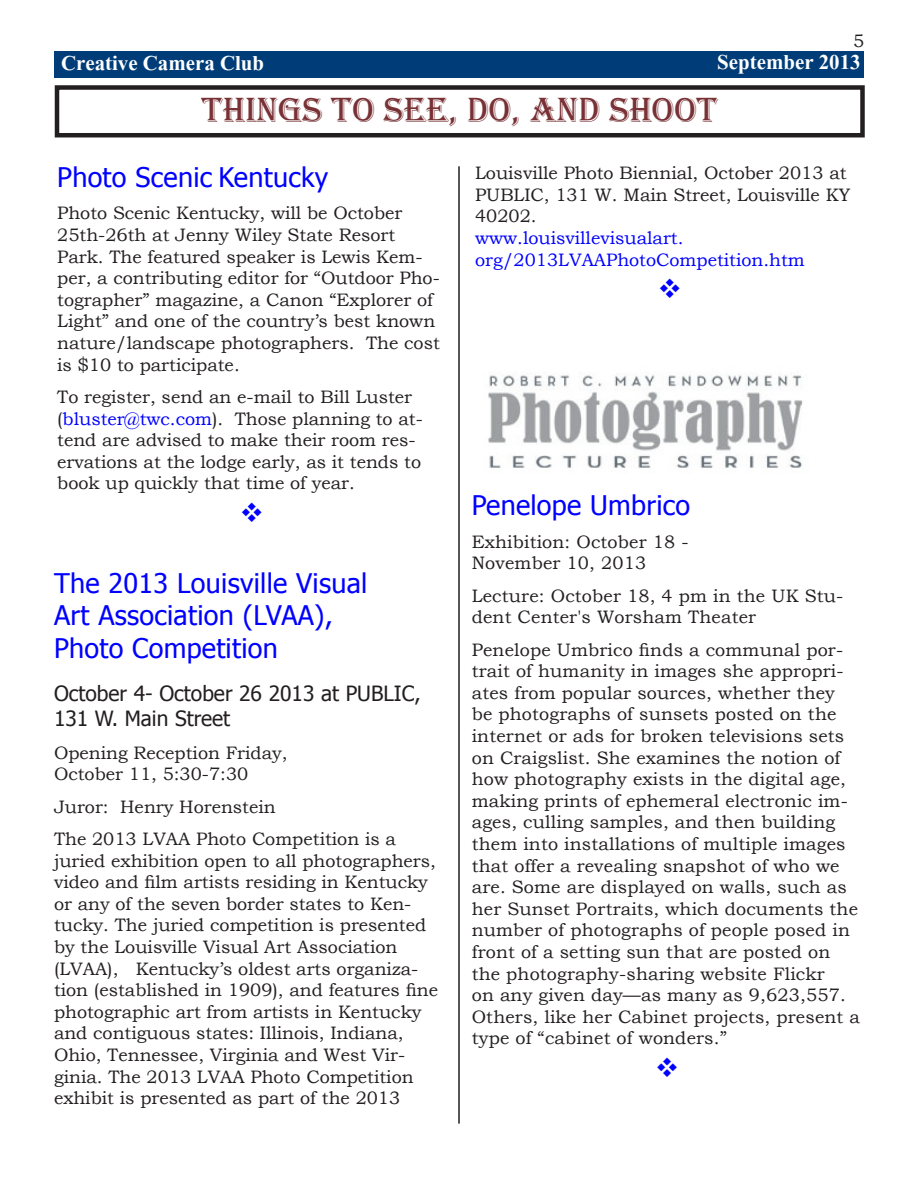
<style>
.page{position:relative;width:918px;height:1188px;background:#fff}
.page>*{position:absolute;margin:0;border:0;box-sizing:border-box;transform-origin:0 0}
.t1{font:36px "Algerian";color:#783135}
.t2{font:27px/32.4px "Tahoma";letter-spacing:.01em;color:#00f}
.t3{font:700 27px "Kokila";color:#fff}
.t4{font:21px/25.2px "Tahoma";color:#231f20}
.t5{font:18px/21.6px "Bookman Old Style";color:#231f20}
.t6{font:18px/21.6px "Bookman Old Style";color:#00f}
.s1{color:#00f}
</style>
<div class="page">
<div style="left:54px;top:52px;width:809px;height:26px;background:#003d78"></div>
<hr style="left:458px;top:166px;width:2px;height:958px;background:#231f20">
<div style="left:55px;top:85px;width:810px;height:52px;border:4px solid #231f20"></div>
<img style="left:488px;top:374px;width:315px;height:94px">
<p class="t3" style="left:61px;top:50px;width:205px">Creative Camera Club</p>
<p class="t5" style="left:853px;top:30px;width:13px">5</p>
<p class="t3" style="left:717px;top:49px;width:145px">September 2013</p>
<p class="t1" style="left:202px;top:90px;width:517px">THINGS TO SEE, DO, AND SHOOT</p>
<p class="t2" style="left:57px;top:160px;width:273px">Photo Scenic Kentucky</p>
<p class="t5" style="left:57px;top:202px;width:384px">Photo Scenic Kentucky, will be October 25th-26th at Jenny Wiley State Resort Park. The featured speaker is Lewis Kem&shy;per, a contributing editor for “Outdoor Pho&shy;tographer” magazine, a Canon “Explorer of Light” and one of the country’s best known nature/landscape photographers. The cost is $10 to participate.</p>
<p class="t5" style="left:57px;top:386px;width:367px">To register, send an e-mail to Bill Luster (<span class="s1">bluster@twc.com</span>). Those planning to at&shy;tend are advised to make their room res&shy;ervations at the lodge early, as it tends to book up quickly that time of year.</p>
<p class="t2" style="left:54px;top:566px;width:315px">The 2013 Louisville Visual<br>Art Association (LVAA),<br>Photo Competition</p>
<p class="t4" style="left:54px;top:680px;width:368px">October 4- October 26 2013 at PUBLIC,<br>131 W. Main Street</p>
<p class="t5" style="left:54px;top:742px;width:235px">Opening Reception Friday,</p>
<p class="t5" style="left:54px;top:763px;width:196px">October 11, 5:30-7:30</p>
<p class="t5" style="left:54px;top:796px;width:223px">Juror: Henry Horenstein</p>
<p class="t5" style="left:54px;top:828px;width:386px">The 2013 LVAA Photo Competition is a juried exhibition open to all photographers, video and film artists residing in Kentucky or any of the seven border states to Ken&shy;tucky. The juried competition is presented by the Louisville Visual Art Association (LVAA), Kentucky’s oldest arts organiza&shy;tion (established in 1909), and features fine photographic art from artists in Kentucky and contiguous states: Illinois, Indiana, Ohio, Tennessee, Virginia and West Vir&shy;ginia. The 2013 LVAA Photo Competition exhibit is presented as part of the 2013</p>
<p class="t5" style="left:475px;top:162px;width:377px">Louisville Photo Biennial, October 2013 at<br>PUBLIC, 131 W. Main Street, Louisville KY<br>40202.</p>
<p class="t6" style="left:475px;top:227px;width:331px">www.louisvillevisualart. org/2013LVAAPhotoCompetition.htm</p>
<p class="t2" style="left:472px;top:488px;width:220px">Penelope Umbrico</p>
<p class="t5" style="left:472px;top:531px;width:218px">Exhibition: October 18 -</p>
<p class="t5" style="left:472px;top:552px;width:176px">November 10, 2013</p>
<p class="t5" style="left:472px;top:585px;width:373px">Lecture: October 18, 4 pm in the UK Stu&shy;dent Center's Worsham Theater</p>
<p class="t5" style="left:472px;top:639px;width:390px">Penelope Umbrico finds a communal por&shy;trait of humanity in images she appropri&shy;ates from popular sources, whether they be photographs of sunsets posted on the internet or ads for broken televisions sets on Craigslist. She examines the notion of how photography exists in the digital age, making prints of ephemeral electronic im&shy;ages, culling samples, and then building them into installations of multiple images that offer a revealing snapshot of who we are. Some are displayed on walls, such as her Sunset Portraits, which documents the number of photographs of people posed in front of a setting sun that are posted on the photography-sharing website Flickr<br>on any given day—as many as 9,623,557.<br>Others, like her Cabinet projects, present a type of “cabinet of wonders.”</p>
</div>
